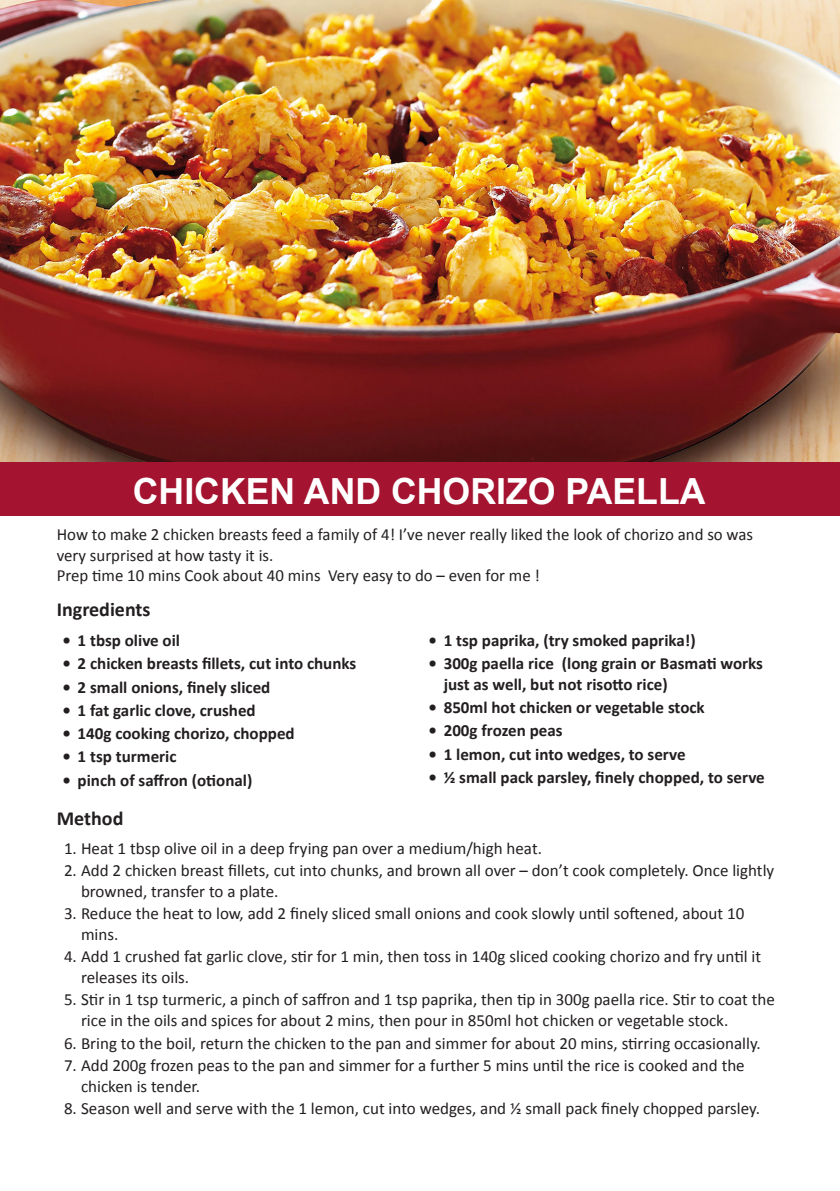
<style>
.page{position:relative;width:840px;height:1191px;background:#fff}
.page>*{position:absolute;margin:0;border:0;box-sizing:border-box;transform-origin:0 0}
.t1{font:700 36px "Arial";color:#fff}
.t2{font:700 20px "Calibri";color:#231f20}
.t3{font:17px/20.4px "Calibri";color:#231f20}
.t4{font:700 17px/20.4px "Calibri";color:#231f20}
</style>
<div class="page">
<img style="left:0;top:0;width:839px;height:462px">
<div style="left:0;top:462px;width:839px;height:54px;background:#a4132f"></div>
<p class="t1" style="left:133px;top:468px;width:574px">CHICKEN AND CHORIZO PAELLA</p>
<p class="t3" style="left:57px;top:524px;width:697px">How to make 2 chicken breasts feed a family of 4! I’ve never really liked the look of chorizo and so was very surprised at how tasty it is.</p>
<p class="t3" style="left:57px;top:564px;width:484px">Prep time 10 mins Cook about 40 mins Very easy to do – even for me !</p>
<p class="t2" style="left:57px;top:595px;width:95px">Ingredients</p>
<p class="t4" style="left:62px;top:630px;width:119px">• 1 tbsp olive oil</p>
<p class="t4" style="left:62px;top:653px;width:295px">• 2 chicken breasts fillets, cut into chunks</p>
<p class="t4" style="left:62px;top:676px;width:209px">• 2 small onions, finely sliced</p>
<p class="t4" style="left:62px;top:699px;width:195px">• 1 fat garlic clove, crushed</p>
<p class="t4" style="left:62px;top:722px;width:234px">• 140g cooking chorizo, chopped</p>
<p class="t4" style="left:62px;top:746px;width:116px">• 1 tsp turmeric</p>
<p class="t4" style="left:62px;top:769px;width:191px">• pinch of saffron (otional)</p>
<p class="t2" style="left:57px;top:804px;width:68px">Method</p>
<p class="t4" style="left:428px;top:630px;width:268px">• 1 tsp paprika, (try smoked paprika!)</p>
<p class="t4" style="left:443px;top:653px;width:320px;text-indent:-15px">• 300g paella rice (long grain or Basmati works just as well, but not risotto rice)</p>
<p class="t4" style="left:428px;top:696px;width:277px">• 850ml hot chicken or vegetable stock</p>
<p class="t4" style="left:428px;top:720px;width:135px">• 200g frozen peas</p>
<p class="t4" style="left:428px;top:743px;width:258px">• 1 lemon, cut into wedges, to serve</p>
<p class="t4" style="left:428px;top:766px;width:337px">• ½ small pack parsley, finely chopped, to serve</p>
<p class="t3" style="left:64px;top:837px;width:479px">1. Heat 1 tbsp olive oil in a deep frying pan over a medium/high heat.</p>
<p class="t3" style="left:81px;top:860px;width:694px;text-indent:-17px">2. Add 2 chicken breast fillets, cut into chunks, and brown all over – don’t cook completely. Once lightly browned, transfer to a plate.</p>
<p class="t3" style="left:81px;top:903px;width:664px;text-indent:-17px">3. Reduce the heat to low, add 2 finely sliced small onions and cook slowly until softened, about 10 mins.</p>
<p class="t3" style="left:81px;top:946px;width:681px;text-indent:-17px">4. Add 1 crushed fat garlic clove, stir for 1 min, then toss in 140g sliced cooking chorizo and fry until it releases its oils.</p>
<p class="t3" style="left:81px;top:989px;width:695px;text-indent:-17px">5. Stir in 1 tsp turmeric, a pinch of saffron and 1 tsp paprika, then tip in 300g paella rice. Stir to coat the rice in the oils and spices for about 2 mins, then pour in 850ml hot chicken or vegetable stock.</p>
<p class="t3" style="left:64px;top:1032px;width:698px">6. Bring to the boil, return the chicken to the pan and simmer for about 20 mins, stirring occasionally.</p>
<p class="t3" style="left:81px;top:1055px;width:665px;text-indent:-17px">7. Add 200g frozen peas to the pan and simmer for a further 5 mins until the rice is cooked and the chicken is tender.</p>
<p class="t3" style="left:64px;top:1098px;width:697px">8. Season well and serve with the 1 lemon, cut into wedges, and ½ small pack finely chopped parsley.</p>
</div>
